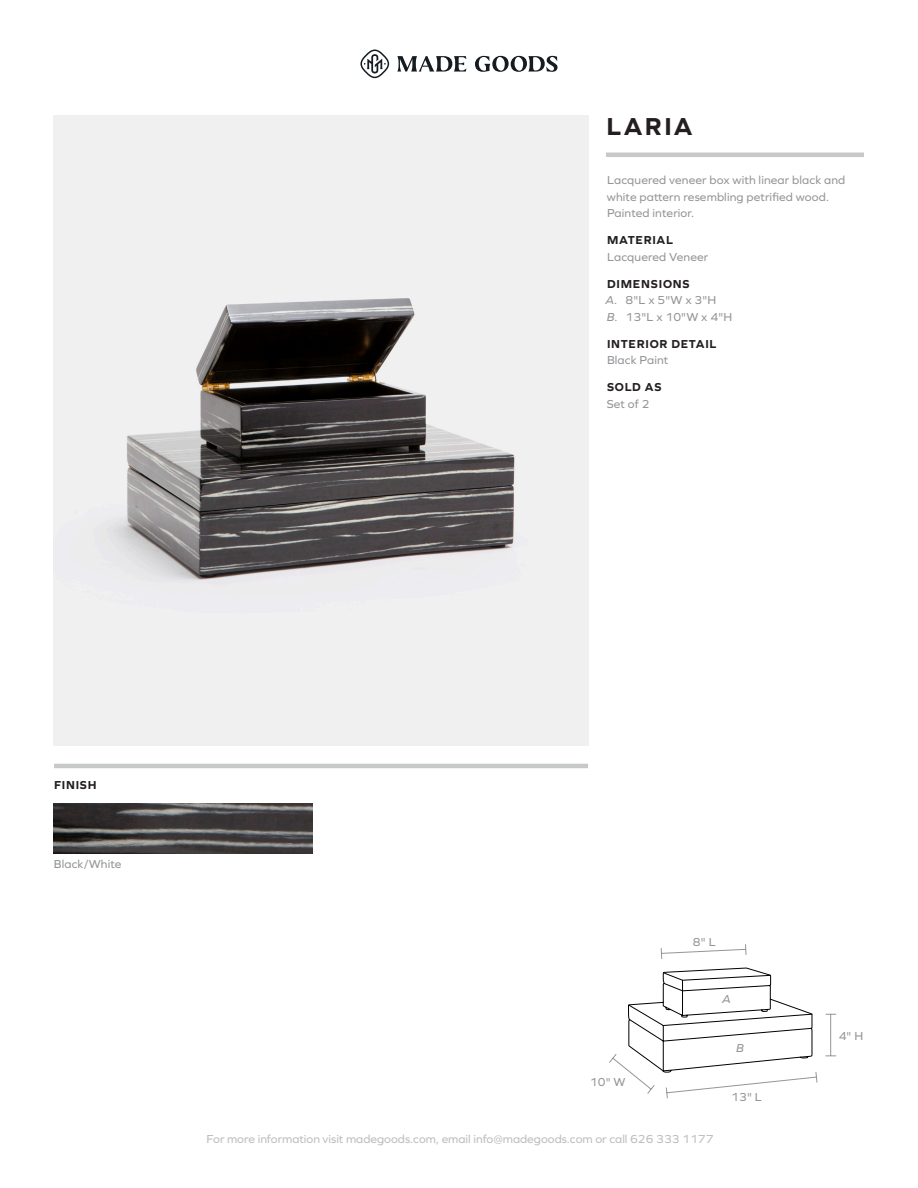
<style>
.page{position:relative;width:918px;height:1188px;background:#fff}
.page>*{position:absolute;margin:0;border:0;box-sizing:border-box;transform-origin:0 0}
.t1{font:700 25.5px "Graphie";letter-spacing:.09em;color:#231f20}
.t2{font:12px/16.5px "Graphie";letter-spacing:.01em;color:#939598}
.t3{font:12px "Graphie";color:#bcbdc0}
.t4{font:700 12px "Graphie";letter-spacing:.06em;color:#231f20}
.t5{font:italic 12px "Graphie";color:#939598}
.s1{font-style:italic}
</style>
<div class="page">
<hr style="left:606px;top:153px;width:258px;height:4px;background:#c7c8ca">
<svg style="left:397px;top:56px;width:161px;height:16px"></svg>
<svg style="left:360px;top:50px;width:29px;height:28px"></svg>
<hr style="left:54px;top:764px;width:534px;height:4px;background:#c7c8ca">
<img style="left:54px;top:116px;width:534px;height:629px">
<img style="left:54px;top:803px;width:258px;height:51px">
<hr style="left:830px;top:1014px;width:1px;height:42px;background:#939598">
<svg style="left:609px;top:967px;width:209px;height:132px"></svg>
<svg style="left:660px;top:944px;width:87px;height:15px"></svg>
<p class="t1" style="left:606px;top:111px;width:88px">LARIA</p>
<p class="t2" style="left:607px;top:172px;width:240px">Lacquered veneer box with linear black and white pattern resembling petrified wood.<br>Painted interior.</p>
<p class="t4" style="left:607px;top:233px;width:67px">MATERIAL</p>
<p class="t2" style="left:607px;top:248px;width:103px">Lacquered Veneer</p>
<p class="t4" style="left:607px;top:277px;width:84px">DIMENSIONS</p>
<p class="t2" style="left:605px;top:292px;width:112px"><span class="s1">A</span>. 8"L x 5"W x 3"H</p>
<p class="t2" style="left:607px;top:308px;width:127px"><span class="s1">B</span>. 13"L x 10"W x 4"H</p>
<p class="t4" style="left:607px;top:337px;width:111px">INTERIOR DETAIL</p>
<p class="t2" style="left:607px;top:352px;width:63px">Black Paint</p>
<p class="t4" style="left:607px;top:380px;width:56px">SOLD AS</p>
<p class="t2" style="left:607px;top:395px;width:44px">Set of 2</p>
<p class="t4" style="left:54px;top:778px;width:44px">FINISH</p>
<p class="t2" style="left:54px;top:855px;width:69px">Black/White</p>
<p class="t2" style="left:693px;top:933px;width:24px">8" L</p>
<p class="t5" style="left:722px;top:992px;width:10px">A</p>
<p class="t2" style="left:590px;top:1073px;width:37px">10" W</p>
<p class="t3" style="left:207px;top:1132px;width:508px">For more information visit madegoods.com, email info@madegoods.com or call 626 333 1177</p>
<p class="t5" style="left:736px;top:1040px;width:9px">B</p>
<p class="t2" style="left:731px;top:1088px;width:32px">13" L</p>
<p class="t2" style="left:839px;top:1027px;width:26px">4" H</p>
</div>
